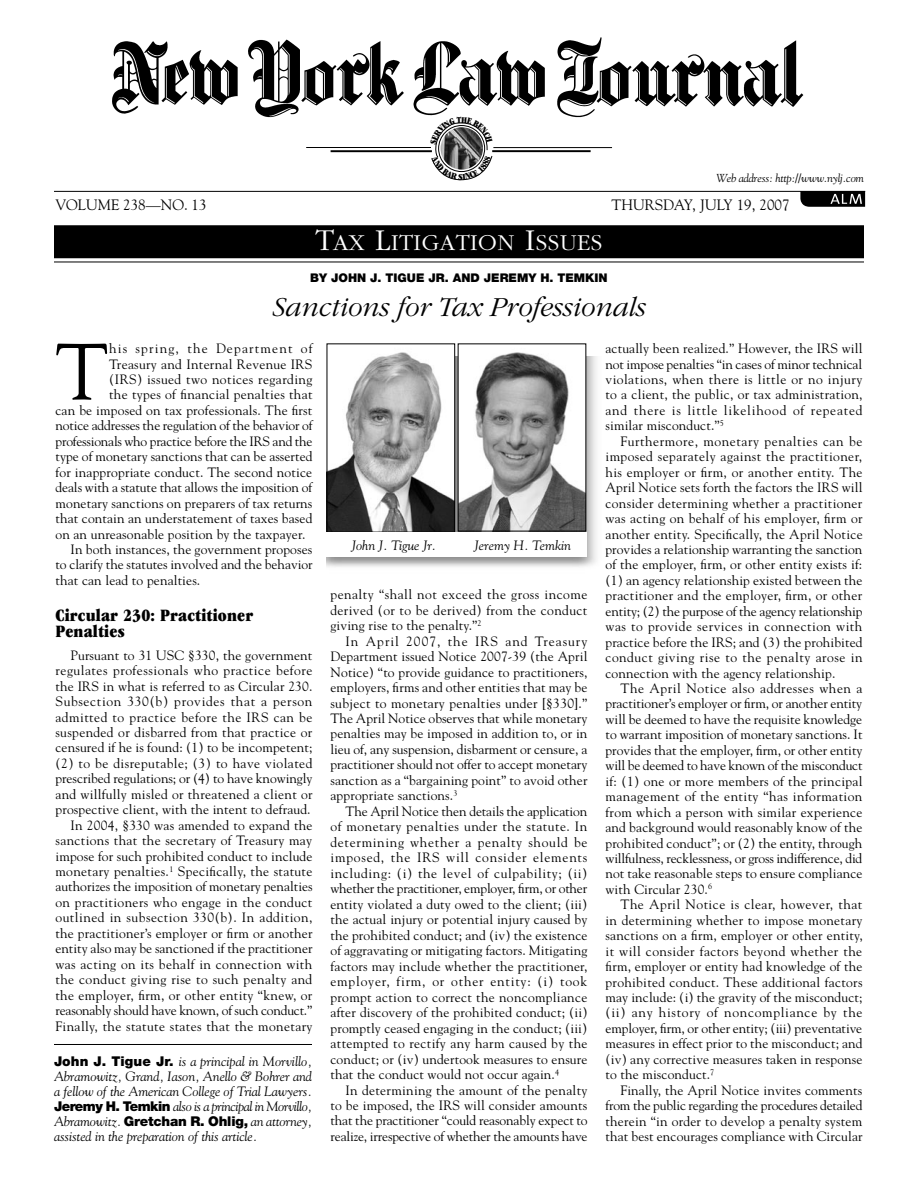
<style>
.page{position:relative;width:918px;height:1188px;background:#fff}
.page>*{position:absolute;margin:0;border:0;box-sizing:border-box;transform-origin:0 0}
.t1{font:79.35px "Goudy";color:#000}
.t2{font:italic 300 28.5px "ITC Garamond Std";letter-spacing:-.005em;color:#000}
.t3{font:300 23.7px "ITC Garamond Std";letter-spacing:.015em;color:#fff}
.t4{font:18px/15.5px "ITC Garamond Std Ult Cond";letter-spacing:.01em;color:#000}
.t5{font:15px "Goudy";color:#000}
.t6{font:13.5px/15.5px "Goudy";letter-spacing:.01em;color:#000;text-align:justify}
.t7{font:italic 13.5px/15px "Goudy";letter-spacing:-.005em;color:#000;text-align:justify}
.t8{font:13.5px "Goudy";letter-spacing:-.01em;color:#000}
.t9{font:13.5px "Goudy";letter-spacing:-.015em;color:#000}
.t10{font:13.5px "Goudy";letter-spacing:.03em;color:#000}
.t11{font:13.5px "Goudy";letter-spacing:.085em;color:#000}
.t12{font:900 12px "Helvetica Neue LT Std";color:#000}
.t13{font:italic 11.55px "Goudy";letter-spacing:-.02em;color:#000}
.s1{font-size:31.5px}
.s2{font-family:"Helvetica Neue LT Std";font-weight:900;font-style:normal}
</style>
<div class="page">
<img style="left:112px;top:37px;width:692px;height:81px">
<hr style="left:331px;top:150px;width:101px;height:2px;background:#000">
<hr style="left:306px;top:147px;width:125px;height:1px;background:#000">
<hr style="left:493px;top:147px;width:119px;height:1px;background:#000">
<hr style="left:492px;top:150px;width:99px;height:2px;background:#000">
<hr style="left:54px;top:191px;width:811px;height:1px;background:#000">
<svg style="left:800px;top:192px;width:65px;height:15px"></svg>
<div style="left:54px;top:225px;width:810px;height:33px;background:#000"></div>
<hr style="left:54px;top:262px;width:810px;height:1px;background:#000">
<img style="left:326px;top:356px;width:271px;height:211px">
<img style="left:329px;top:352px;width:124px;height:178px">
<div style="left:327px;top:344px;width:128px;height:188px;border:1px solid #000"></div>
<img style="left:460px;top:352px;width:124px;height:177px">
<div style="left:326px;top:532px;width:260px;height:25px;background:#fff"></div>
<hr style="left:54px;top:1044px;width:258px;height:1px;background:#000">
<svg style="left:430px;top:116px;width:63px;height:64px"></svg>
<p class="t13" style="left:716px;top:171px;width:149px">Web address: http://www.nylj.com</p>
<p class="t5" style="left:56px;top:196px;width:153px">Volume 238—no. 13</p>
<p class="t5" style="left:611px;top:196px;width:12px">thursda</p>
<p class="t5" style="left:684px;top:196px;width:107px">y, july 19, 2007</p>
<h3 class="t3" style="left:315px;top:230px;width:289px"><span class="s1">T</span>AX <span class="s1">L</span>ITIGATION <span class="s1">I</span>SSUES</h3>
<p class="t12" style="left:310px;top:270px;width:299px">By John J. Tigue Jr. and Jeremy H. Temkin</p>
<h2 class="t2" style="left:272px;top:291px;width:375px">Sanctions for Tax Professionals</h2>
<h1 class="t1" style="left:56px;top:323px;width:54px">T</h1>
<p class="t11" style="left:109px;top:340px;width:205px">his spring, the Department of</p>
<p class="t6" style="left:109px;top:356px;width:205px">Treasury and Internal Revenue IRS</p>
<p class="t10" style="left:109px;top:371px;width:205px">(IRS) issued two notices regarding</p>
<p class="t6" style="left:109px;top:387px;width:205px">the types of financial penalties that</p>
<p class="t6" style="left:56px;top:402px;width:258px">can be imposed on tax professionals. The first</p>
<p class="t8" style="left:56px;top:417px;width:259px">notice addresses the regulation of the behavior of</p>
<p class="t9" style="left:56px;top:433px;width:259px">professionals who practice before the IRS and the</p>
<p class="t6" style="left:56px;top:448px;width:259px">type of monetary sanctions that can be asserted</p>
<p class="t6" style="left:56px;top:464px;width:258px">for inappropriate conduct. The second notice</p>
<p class="t6" style="left:56px;top:479px;width:258px">deals with a statute that allows the imposition of</p>
<p class="t6" style="left:56px;top:495px;width:258px">monetary sanctions on preparers of tax returns</p>
<p class="t6" style="left:56px;top:510px;width:258px">that contain an understatement of taxes based</p>
<p class="t6" style="left:56px;top:526px;width:251px">on an unreasonable position by the taxpayer.</p>
<p class="t6" style="left:70px;top:541px;width:243px">In both instances, the government proposes</p>
<p class="t6" style="left:56px;top:557px;width:259px">to clarify the statutes involved and the behavior</p>
<p class="t6" style="left:56px;top:572px;width:146px">that can lead to penalties.</p>
<h3 class="t4" style="left:56px;top:608px;width:199px">Circular 230: Practitioner<br>Penalties</h3>
<p class="t6" style="left:56px;top:647px;width:259px;text-align:right">Pursuant to 31 USC §330, the government regulates professionals who practice before the IRS in what is referred to as Circular 230.<br>Subsection 330(b) provides that a person admitted to practice before the IRS can be suspended or disbarred from that practice or censured if he is found: (1) to be incompetent; (2) to be disreputable; (3) to have violated prescribed regulations; or (4) to have knowingly and willfully misled or threatened a client or prospective client, with the intent to defraud.<br>In 2004, §330 was amended to expand the sanctions that the secretary of Treasury may impose for such prohibited conduct to include monetary penalties.<sup>1</sup> Specifically, the statute authorizes the imposition of monetary penalties on practitioners who engage in the conduct outlined in subsection 330(b). In addition, the practitioner’s employer or firm or another entity also may be sanctioned if the practitioner was acting on its behalf in connection with the conduct giving rise to such penalty and the employer, firm, or other entity “knew, or reasonably should have known, of such conduct.” Finally, the statute states that the monetary</p>
<p class="t7" style="left:54px;top:1053px;width:260px"><span class="s2">John J. Tigue Jr.</span> is a principal in Morvillo, Abramowitz, Grand, Iason, Anello &amp; Bohrer and a fellow of the American College of Trial Lawyers.<br><span class="s2">Jeremy H. Temkin</span> also is a principal in Morvillo, Abramowitz. <span class="s2">Gretchan R. Ohlig,</span> an attorney, assisted in the preparation of this article.</p>
<p class="t7" style="left:352px;top:538px;width:86px">John J. Tigue Jr.</p>
<p class="t7" style="left:474px;top:538px;width:98px">Jeremy H. Temkin</p>
<p class="t6" style="left:331px;top:587px;width:258px">penalty “shall not exceed the gross income derived (or to be derived) from the conduct giving rise to the penalty.”<sup>2</sup></p>
<p class="t6" style="left:331px;top:633px;width:258px;text-indent:15px">In April 2007, the IRS and Treasury Department issued Notice 2007-39 (the April Notice) “to provide guidance to practitioners, employers, firms and other entities that may be subject to monetary penalties under [§330].” The April Notice observes that while monetary penalties may be imposed in addition to, or in lieu of, any suspension, disbarment or censure, a practitioner should not offer to accept monetary sanction as a “bargaining point” to avoid other appropriate sanctions.<sup>3</sup></p>
<p class="t6" style="left:331px;top:803px;width:259px;text-indent:15px">The April Notice then details the application of monetary penalties under the statute. In determining whether a penalty should be imposed, the IRS will consider elements including: (i) the level of culpability; (ii) whether the practitioner, employer, firm, or other entity violated a duty owed to the client; (iii) the actual injury or potential injury caused by the prohibited conduct; and (iv) the existence of aggravating or mitigating factors. Mitigating factors may include whether the practitioner, employer, firm, or other entity: (i) took prompt action to correct the noncompliance after discovery of the prohibited conduct; (ii) promptly ceased engaging in the conduct; (iii) attempted to rectify any harm caused by the conduct; or (iv) undertook measures to ensure that the conduct would not occur again.<sup>4</sup></p>
<p class="t6" style="left:331px;top:1082px;width:259px;text-indent:15px">In determining the amount of the penalty to be imposed, the IRS will consider amounts that the practitioner “could reasonably expect to realize, irrespective of whether the amounts have</p>
<p class="t6" style="left:606px;top:340px;width:259px">actually been realized.” However, the IRS will not impose penalties “in cases of minor technical violations, when there is little or no injury to a client, the public, or tax administration, and there is little likelihood of repeated similar misconduct.”<sup>5</sup></p>
<p class="t6" style="left:606px;top:433px;width:259px;text-indent:15px">Furthermore, monetary penalties can be imposed separately against the practitioner, his employer or firm, or another entity. The April Notice sets forth the factors the IRS will consider determining whether a practitioner was acting on behalf of his employer, firm or another entity. Specifically, the April Notice provides a relationship warranting the sanction of the employer, firm, or other entity exists if: (1) an agency relationship existed between the practitioner and the employer, firm, or other entity; (2) the purpose of the agency relationship was to provide services in connection with practice before the IRS; and (3) the prohibited conduct giving rise to the penalty arose in connection with the agency relationship.</p>
<p class="t6" style="left:606px;top:680px;width:259px;text-indent:15px">The April Notice also addresses when a practitioner’s employer or firm, or another entity will be deemed to have the requisite knowledge to warrant imposition of monetary sanctions. It provides that the employer, firm, or other entity will be deemed to have known of the misconduct if: (1) one or more members of the principal management of the entity “has information from which a person with similar experience and background would reasonably know of the prohibited conduct”; or (2) the entity, through willfulness, recklessness, or gross indifference, did not take reasonable steps to ensure compliance with Circular 230.<sup>6</sup></p>
<p class="t6" style="left:606px;top:897px;width:259px;text-indent:15px">The April Notice is clear, however, that in determining whether to impose monetary sanctions on a firm, employer or other entity, it will consider factors beyond whether the firm, employer or entity had knowledge of the prohibited conduct. These additional factors may include: (i) the gravity of the misconduct; (ii) any history of noncompliance by the employer, firm, or other entity; (iii) preventative measures in effect prior to the misconduct; and (iv) any corrective measures taken in response to the misconduct.<sup>7</sup></p>
<p class="t6" style="left:606px;top:1082px;width:259px;text-indent:15px">Finally, the April Notice invites comments from the public regarding the procedures detailed therein “in order to develop a penalty system that best encourages compliance with Circular</p>
</div>
